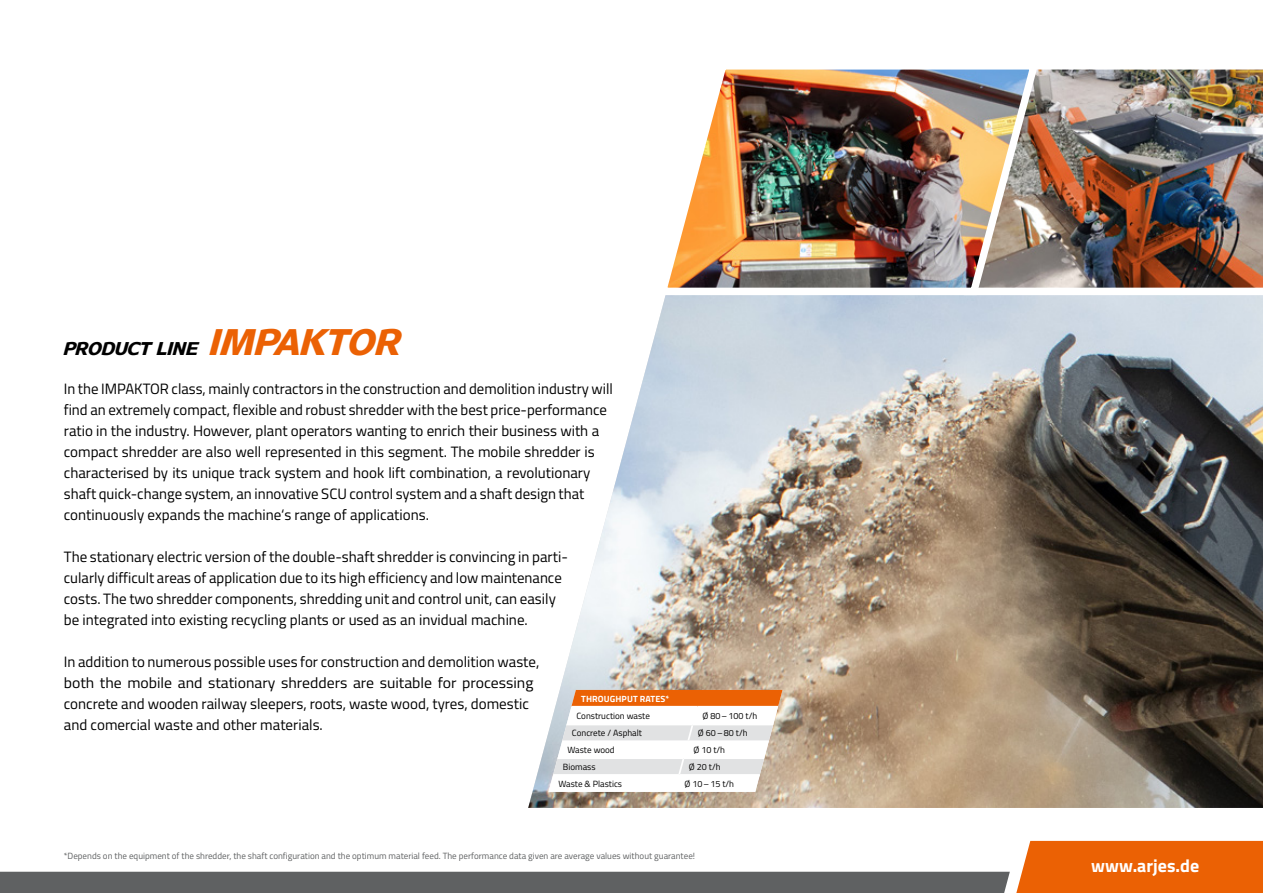
<style>
.page{position:relative;width:1263px;height:893px;background:#fff}
.page>*{position:absolute;margin:0;border:0;box-sizing:border-box;transform-origin:0 0}
.t1{font:italic 18px "Palo Alto";color:#000}
.t2{font:700 18px "Titillium";color:#fff}
.t3{font:15px/21px "Titillium";color:#000}
.t4{font:9px "Titillium";color:#5f6162}
.t5{font:9px "Titillium";color:#000}
.t6{font:700 9px "Titillium";letter-spacing:.01em;color:#fff}
.s1{font-size:36px;color:#eb6104}
</style>
<div class="page">
<svg style="left:0;top:841px;width:1263px;height:52px"></svg>
<img style="left:528px;top:299px;width:735px;height:509px">
<img style="left:1044px;top:69px;width:219px;height:230px">
<img style="left:664px;top:69px;width:380px;height:230px">
<svg style="left:549px;top:690px;width:233px;height:104px"></svg>
<hr style="left:571px;top:706px;width:126px;height:2px;background:#fff">
<hr style="left:697px;top:706px;width:81px;height:2px;background:#fff">
<p class="t1" style="left:64px;top:338px;width:339px">PRODUCT LINE <span class="s1">IMPAKTOR</span></p>
<p class="t3" style="left:64px;top:377px;width:550px">In the IMPAKTOR class, mainly contractors in the construction and demolition industry will find an extremely compact, flexible and robust shredder with the best price-performance ratio in the industry. However, plant operators wanting to enrich their business with a compact shredder are also well represented in this segment. The mobile shredder is characterised by its unique track system and hook lift combination, a revolutionary shaft quick-change system, an innovative SCU control system and a shaft design that continuously expands the machine‘s range of applications.</p>
<p class="t3" style="left:64px;top:545px;width:506px">The stationary electric version of the double-shaft shredder is convincing in parti&shy;cularly difficult areas of application due to its high efficiency and low maintenance costs. The two shredder components, shredding unit and control unit, can easily be integrated into existing recycling plants or used as an invidual machine.</p>
<p class="t3" style="left:64px;top:650px;width:477px">In addition to numerous possible uses for construction and demolition waste, both the mobile and stationary shredders are suitable for processing concrete and wooden railway sleepers, roots, waste wood, tyres, domestic and comercial waste and other materials.</p>
<p class="t6" style="left:581px;top:692px;width:89px">THROUGHPUT RATES*</p>
<p class="t5" style="left:576px;top:710px;width:75px">Construction waste</p>
<p class="t5" style="left:702px;top:710px;width:56px">Ø 80–100 t/h</p>
<p class="t5" style="left:572px;top:726px;width:72px">Concrete / Asphalt</p>
<p class="t5" style="left:698px;top:726px;width:51px">Ø 60–80 t/h</p>
<p class="t5" style="left:567px;top:743px;width:49px">Waste wood</p>
<p class="t5" style="left:693px;top:743px;width:33px">Ø 10 t/h</p>
<p class="t5" style="left:563px;top:760px;width:34px">Biomass</p>
<p class="t5" style="left:689px;top:760px;width:33px">Ø 20 t/h</p>
<p class="t5" style="left:558px;top:777px;width:65px">Waste &amp; Plastics</p>
<p class="t5" style="left:684px;top:777px;width:51px">Ø 10–15 t/h</p>
<p class="t4" style="left:64px;top:849px;width:633px">*Depends on the equipment of the shredder, the shaft configuration and the optimum material feed. The performance data given are average values without guarantee!</p>
<p class="t2" style="left:1091px;top:852px;width:109px">www.arjes.de</p>
</div>
